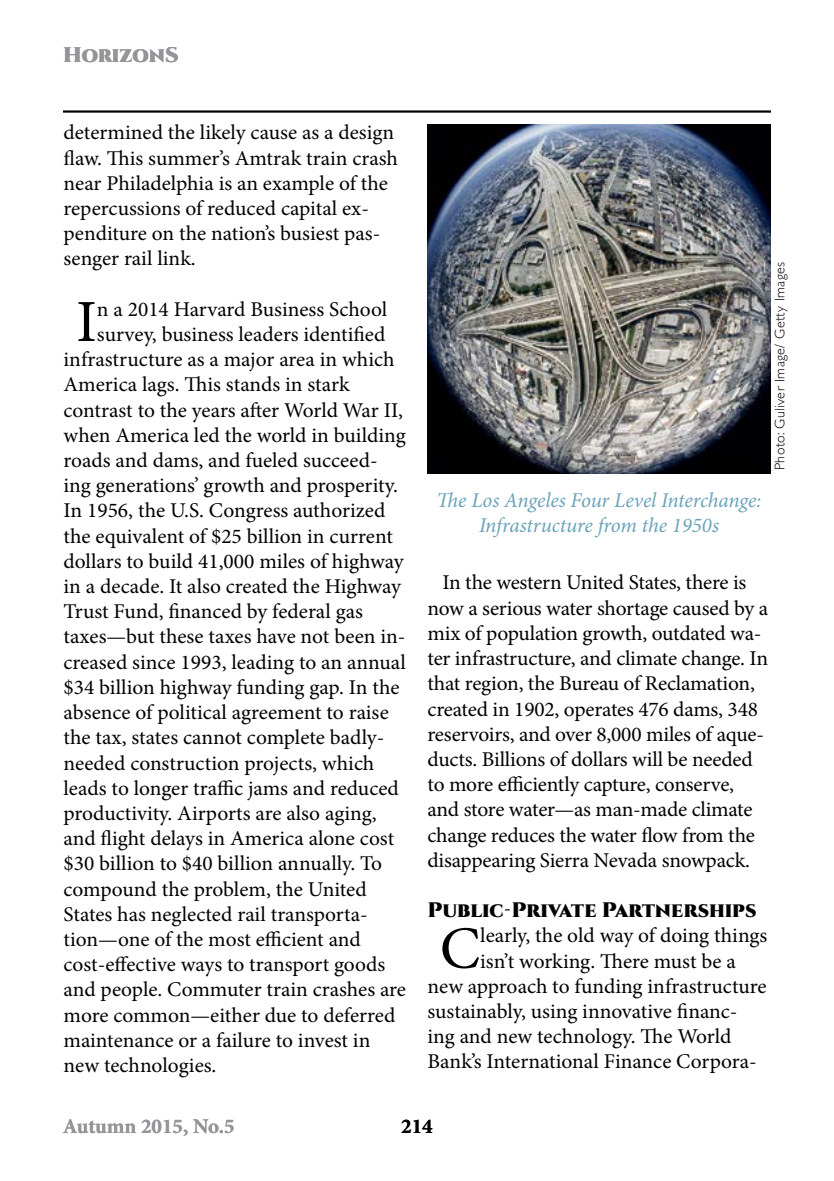
<style>
.page{position:relative;width:834px;height:1181px;background:#fff}
.page>*{position:absolute;margin:0;border:0;box-sizing:border-box;transform-origin:0 0}
.t1{font:59.85px "Minion Pro";color:#000}
.t2{font:21px/25.2px "Minion Pro";letter-spacing:-.005em;color:#000}
.t3{font:italic 21px/25.2px "Minion Pro";letter-spacing:-.01em;color:#6ba3ba;text-align:center}
.t4{font:900 21px "Cinzel";color:#000}
.t5{font:700 21px "Minion Pro";color:#939598}
.t6{font:900 21px "Cinzel";color:#939598}
.t7{font:700 21px "Minion Pro";color:#000}
.t8{font:300 14px "GR Gill Sans";letter-spacing:.03em;color:#000}
.s1{font-family:"Minion Pro";font-weight:400}
</style>
<div class="page">
<hr style="left:63px;top:111px;width:707px;height:1px;background:#000">
<img style="left:427px;top:124px;width:343px;height:349px">
<p class="t6" style="left:63px;top:42px;width:117px">HorizonS</p>
<p class="t2" style="left:63px;top:120px;width:336px">determined the likely cause as a design flaw. This summer’s Amtrak train crash near Philadelphia is an example of the repercussions of reduced capital ex&shy;penditure on the nation’s busiest pas&shy;senger rail link.</p>
<h1 class="t1" style="left:76px;top:282px;width:22px">I</h1>
<p class="t2" style="left:97px;top:296px;width:292px">n a 2014 Harvard Business School</p>
<p class="t2" style="left:97px;top:322px;width:290px">survey, business leaders identified</p>
<p class="t2" style="left:63px;top:347px;width:332px">infrastructure as a major area in which</p>
<p class="t2" style="left:63px;top:372px;width:287px">America lags. This stands in stark</p>
<p class="t2" style="left:63px;top:397px;width:341px">contrast to the years after World War II,</p>
<p class="t2" style="left:63px;top:422px;width:343px">when America led the world in building</p>
<p class="t2" style="left:63px;top:448px;width:315px">roads and dams, and fueled succeed-</p>
<p class="t2" style="left:63px;top:473px;width:336px">ing generations’ growth and prosperity.</p>
<p class="t2" style="left:63px;top:498px;width:323px">In 1956, the U.S. Congress authorized</p>
<p class="t2" style="left:63px;top:523px;width:331px">the equivalent of $25 billion in current</p>
<p class="t2" style="left:63px;top:548px;width:341px">dollars to build 41,000 miles of highway</p>
<p class="t2" style="left:63px;top:574px;width:339px">in a decade. It also created the Highway</p>
<p class="t2" style="left:63px;top:599px;width:301px">Trust Fund, financed by federal gas</p>
<p class="t2" style="left:63px;top:624px;width:343px">taxes—but these taxes have not been in-</p>
<p class="t2" style="left:63px;top:649px;width:343px">creased since 1993, leading to an annual</p>
<p class="t2" style="left:63px;top:674px;width:337px">$34 billion highway funding gap. In the</p>
<p class="t2" style="left:63px;top:700px;width:327px">absence of political agreement to raise</p>
<p class="t2" style="left:63px;top:725px;width:322px">the tax, states cannot complete badly-</p>
<p class="t2" style="left:63px;top:750px;width:312px">needed construction projects, which</p>
<p class="t2" style="left:63px;top:775px;width:337px">leads to longer traffic jams and reduced</p>
<p class="t2" style="left:63px;top:800px;width:315px">productivity. Airports are also aging,</p>
<p class="t2" style="left:63px;top:826px;width:332px">and flight delays in America alone cost</p>
<p class="t2" style="left:63px;top:851px;width:320px">$30 billion to $40 billion annually. To</p>
<p class="t2" style="left:63px;top:876px;width:305px">compound the problem, the United</p>
<p class="t2" style="left:63px;top:901px;width:306px">States has neglected rail transporta-</p>
<p class="t2" style="left:63px;top:926px;width:299px">tion—one of the most efficient and</p>
<p class="t2" style="left:63px;top:952px;width:323px">cost-effective ways to transport goods</p>
<p class="t2" style="left:63px;top:977px;width:344px">and people. Commuter train crashes are</p>
<p class="t2" style="left:63px;top:1002px;width:333px">more common—either due to deferred</p>
<p class="t2" style="left:63px;top:1027px;width:308px">maintenance or a failure to invest in</p>
<p class="t2" style="left:63px;top:1052px;width:154px">new technologies.</p>
<p class="t3" style="left:436px;top:487px;width:326px">The Los Angeles Four Level Interchange:<br>Infrastructure from the 1950s</p>
<p class="t8" style="left:771px;top:470px;width:210px;rotate:-90deg">Photo: Guliver Image/ Getty Images</p>
<p class="t2" style="left:427px;top:570px;width:342px;text-indent:15px">In the western United States, there is now a serious water shortage caused by a mix of population growth, outdated wa&shy;ter infrastructure, and climate change. In that region, the Bureau of Reclamation, created in 1902, operates 476 dams, 348 reservoirs, and over 8,000 miles of aque&shy;ducts. Billions of dollars will be needed to more efficiently capture, conserve, and store water—as man-made climate change reduces the water flow from the disappearing Sierra Nevada snowpack.</p>
<p class="t4" style="left:427px;top:897px;width:330px">Public<span class="s1">-</span>Private Partnerships</p>
<h1 class="t1" style="left:439px;top:908px;width:42px">C</h1>
<p class="t2" style="left:480px;top:923px;width:289px">learly, the old way of doing things</p>
<p class="t2" style="left:480px;top:948px;width:257px">isn’t working. There must be a</p>
<p class="t2" style="left:427px;top:973px;width:340px">new approach to funding infrastructure</p>
<p class="t2" style="left:427px;top:999px;width:311px">sustainably, using innovative financ-</p>
<p class="t2" style="left:427px;top:1024px;width:305px">ing and new technology. The World</p>
<p class="t2" style="left:427px;top:1049px;width:331px">Bank’s International Finance Corpora-</p>
<p class="t5" style="left:63px;top:1111px;width:173px">Autumn 2015, No.5</p>
<p class="t7" style="left:401px;top:1111px;width:33px">214</p>
</div>
